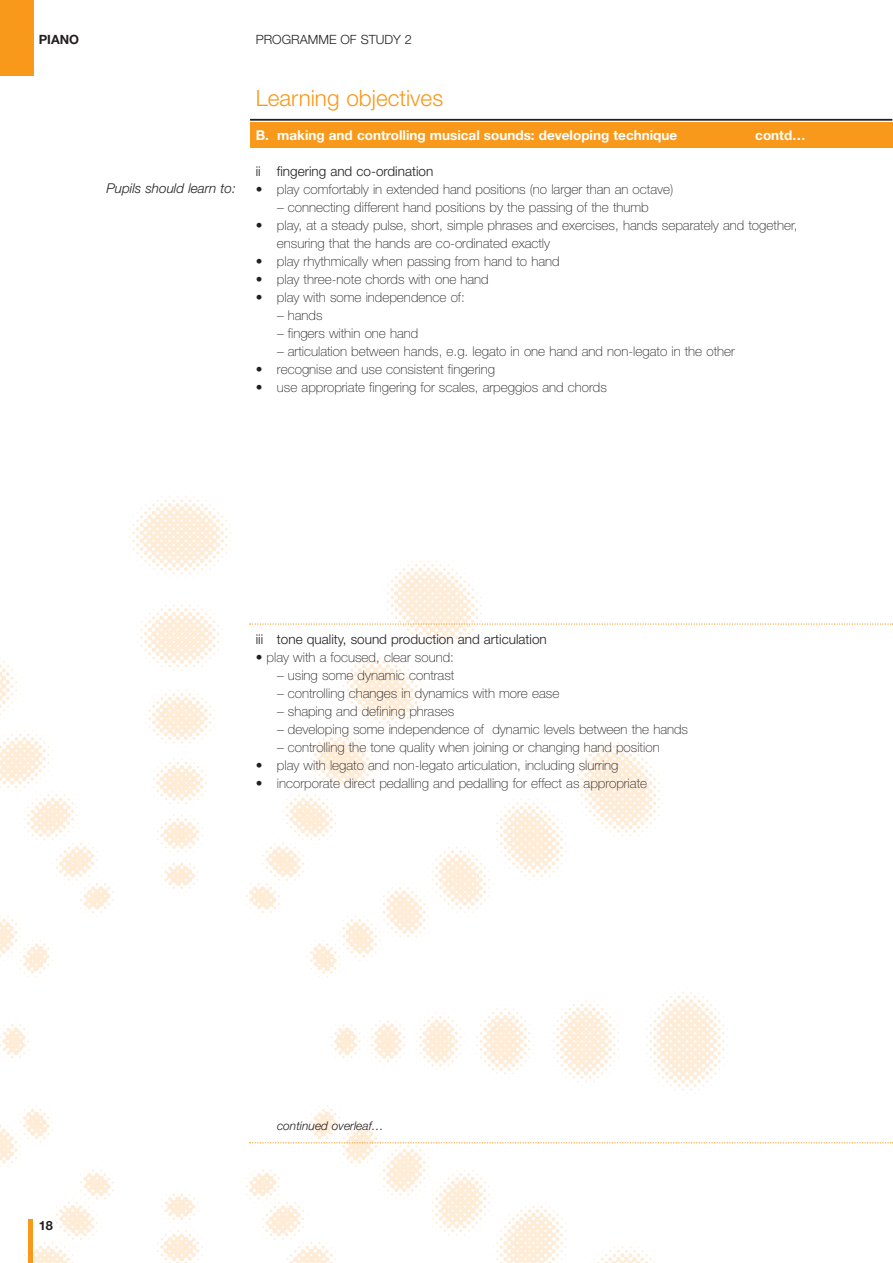
<style>
.page{position:relative;width:893px;height:1263px;background:#fff}
.page>*{position:absolute;margin:0;border:0;box-sizing:border-box;transform-origin:0 0}
.t1{font:300 22.5px "Helvetica Neue";color:#f8991c}
.t2{font:100 13.5px/18px "Helvetica Neue";color:#231f20}
.t3{font:300 13.5px "Helvetica Neue";color:#231f20}
.t4{font:700 13.5px "Helvetica Neue";color:#fff}
.t5{font:italic 300 13.5px "Helvetica Neue";color:#231f20}
.t6{font:300 12.75px "Helvetica Neue";color:#231f20}
.t7{font:700 12.75px "Helvetica Neue";color:#231f20}
.t8{font:italic 300 12px "Helvetica Neue";color:#231f20}
</style>
<div class="page">
<img style="left:0;top:492px;width:794px;height:771px">
<div style="left:250px;top:122px;width:642px;height:26px;background:#f8991c"></div>
<div style="left:0;top:0;width:33px;height:76px;background:#f8991c"></div>
<hr style="left:29px;top:1219px;width:4px;height:44px;background:#f8991c">
<hr style="left:250px;top:119px;width:642px;height:2px;background:#231f20">
<svg style="left:249px;top:623px;width:643px;height:2px"></svg>
<svg style="left:249px;top:1142px;width:643px;height:1px"></svg>
<p class="t7" style="left:39px;top:35px;width:42px">PIANO</p>
<p class="t5" style="left:106px;top:183px;width:131px">Pupils should learn to:</p>
<p class="t6" style="left:256px;top:35px;width:158px">PROGRAMME OF STUDY 2</p>
<h1 class="t1" style="left:256px;top:90px;width:189px">Learning objectives</h1>
<p class="t4" style="left:256px;top:130px;width:423px">B. making and controlling musical sounds: developing technique</p>
<p class="t4" style="left:755px;top:130px;width:52px">contd…</p>
<p class="t3" style="left:256px;top:166px;width:179px">ii fingering and co-ordination</p>
<p class="t2" style="left:256px;top:181px;width:419px">• play comfortably in extended hand positions (no larger than an octave)</p>
<p class="t2" style="left:277px;top:199px;width:373px">– connecting different hand positions by the passing of the thumb</p>
<p class="t2" style="left:277px;top:217px;width:522px;text-indent:-21px">• play, at a steady pulse, short, simple phrases and exercises, hands separately and together, ensuring that the hands are co-ordinated exactly</p>
<p class="t2" style="left:256px;top:253px;width:305px">• play rhythmically when passing from hand to hand</p>
<p class="t2" style="left:256px;top:271px;width:234px">• play three-note chords with one hand</p>
<p class="t2" style="left:256px;top:289px;width:211px">• play with some independence of:</p>
<p class="t2" style="left:277px;top:307px;width:47px">– hands</p>
<p class="t2" style="left:277px;top:325px;width:143px">– fingers within one hand</p>
<p class="t2" style="left:277px;top:343px;width:459px">– articulation between hands, e.g. legato in one hand and non-legato in the other</p>
<p class="t2" style="left:256px;top:361px;width:241px">• recognise and use consistent fingering</p>
<p class="t2" style="left:256px;top:379px;width:352px">• use appropriate fingering for scales, arpeggios and chords</p>
<p class="t3" style="left:256px;top:634px;width:292px">iii tone quality, sound production and articulation</p>
<p class="t2" style="left:256px;top:649px;width:200px">• play with a focused, clear sound:</p>
<p class="t2" style="left:277px;top:667px;width:179px">– using some dynamic contrast</p>
<p class="t2" style="left:277px;top:685px;width:284px">– controlling changes in dynamics with more ease</p>
<p class="t2" style="left:277px;top:703px;width:179px">– shaping and defining phrases</p>
<p class="t2" style="left:277px;top:721px;width:412px">– developing some independence of dynamic levels between the hands</p>
<p class="t2" style="left:277px;top:739px;width:384px">– controlling the tone quality when joining or changing hand position</p>
<p class="t2" style="left:256px;top:757px;width:364px">• play with legato and non-legato articulation, including slurring</p>
<p class="t2" style="left:256px;top:775px;width:393px">• incorporate direct pedalling and pedalling for effect as appropriate</p>
<p class="t7" style="left:39px;top:1221px;width:16px">18</p>
<p class="t8" style="left:277px;top:1121px;width:108px">continued overleaf…</p>
</div>
